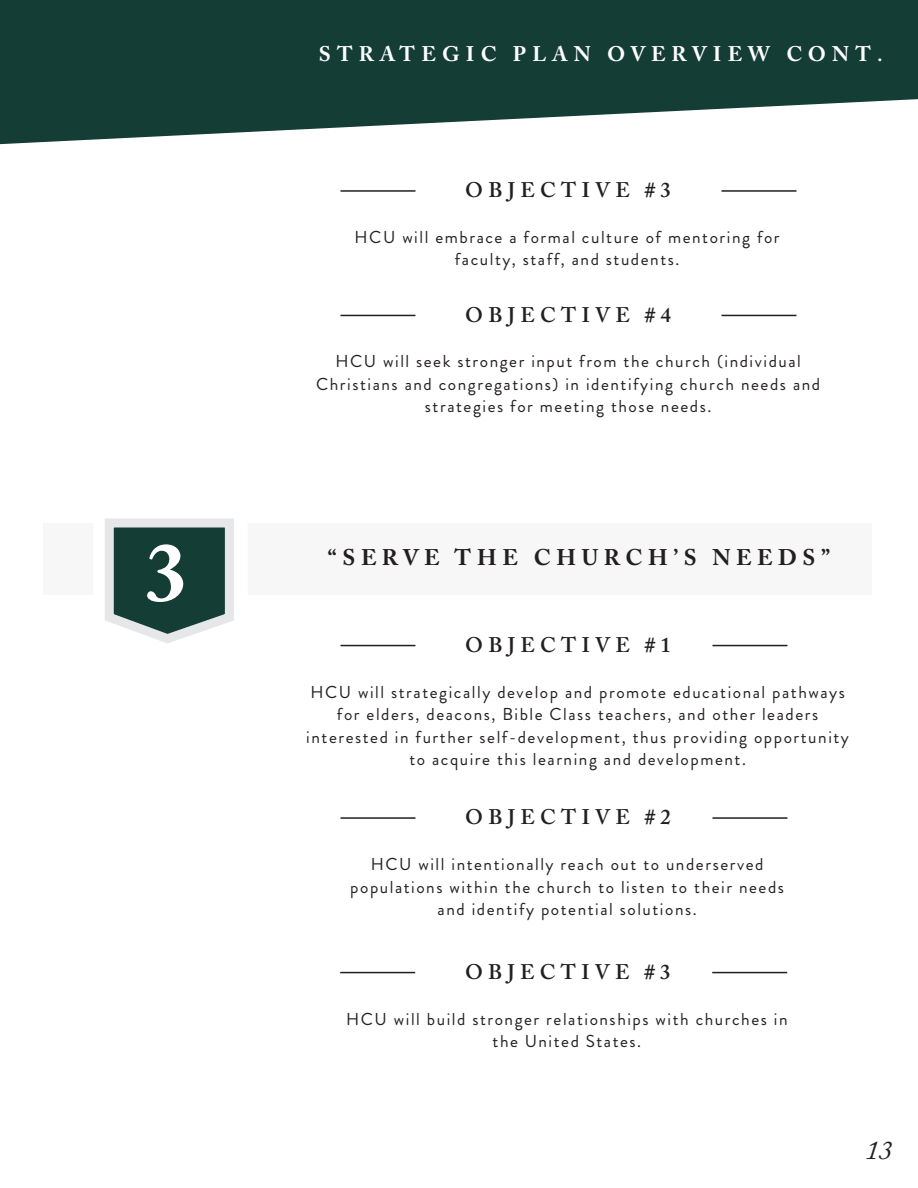
<style>
.page{position:relative;width:918px;height:1188px;background:#fff}
.page>*{position:absolute;margin:0;border:0;box-sizing:border-box;transform-origin:0 0}
.t1{font:700 82.5px "Adobe Caslon Pro";color:#fff}
.t2{font:italic 27px "Adobe Caslon Pro";color:#231f20}
.t3{font:700 22.5px "Adobe Caslon Pro";letter-spacing:.25em;color:#231f20}
.t4{font:600 21px "Adobe Caslon Pro";letter-spacing:.25em;color:#231f20}
.t5{font:700 21px "Adobe Caslon Pro";letter-spacing:.29em;color:#fff}
.t6{font:17.25px/22.5px "Brandon Grotesque";letter-spacing:.09em;color:#231f20;text-align:center}
.s1{font-weight:600}
</style>
<div class="page">
<svg style="left:0;top:0;width:918px;height:144px;fill:#143d35"></svg>
<hr style="left:340px;top:190px;width:75px;height:2px;background:#231f20">
<hr style="left:721px;top:190px;width:75px;height:2px;background:#231f20">
<hr style="left:340px;top:315px;width:75px;height:1px;background:#231f20">
<hr style="left:721px;top:315px;width:75px;height:1px;background:#231f20">
<div style="left:44px;top:524px;width:828px;height:71px;background:#f7f7f8"></div>
<hr style="left:340px;top:645px;width:75px;height:1px;background:#231f20">
<hr style="left:712px;top:645px;width:75px;height:1px;background:#231f20">
<hr style="left:340px;top:817px;width:75px;height:2px;background:#231f20">
<hr style="left:712px;top:817px;width:75px;height:2px;background:#231f20">
<svg style="left:105px;top:518px;width:129px;height:125px;background:#5c7873"></svg>
<hr style="left:340px;top:972px;width:75px;height:1px;background:#231f20">
<hr style="left:712px;top:972px;width:75px;height:1px;background:#231f20">
<p class="t1" style="left:145px;top:524px;width:43px">3</p>
<p class="t5" style="left:319px;top:41px;width:565px">STRATEGIC PLAN OVERVIEW CONT<span class="s1">.</span></p>
<p class="t4" style="left:465px;top:178px;width:207px">OBJECTIVE #3</p>
<p class="t6" style="left:355px;top:226px;width:427px">HCU will embrace a formal culture of mentoring for faculty, staff, and students.</p>
<p class="t4" style="left:465px;top:302px;width:207px">OBJECTIVE #4</p>
<p class="t6" style="left:316px;top:350px;width:506px">HCU will seek stronger input from the church (individual<br>Christians and congregations) in identifying church needs and strategies for meeting those needs.</p>
<p class="t3" style="left:328px;top:544px;width:504px">“SERVE THE CHURCH’S NEEDS”</p>
<p class="t4" style="left:465px;top:632px;width:207px">OBJECTIVE #1</p>
<p class="t6" style="left:306px;top:681px;width:544px">HCU will strategically develop and promote educational pathways for elders, deacons, Bible Class teachers, and other leaders interested in further self-development, thus providing opportunity to acquire this learning and development.</p>
<p class="t4" style="left:465px;top:805px;width:207px">OBJECTIVE #2</p>
<p class="t6" style="left:350px;top:853px;width:435px">HCU will intentionally reach out to underserved populations within the church to listen to their needs and identify potential solutions.</p>
<p class="t4" style="left:465px;top:959px;width:207px">OBJECTIVE #3</p>
<p class="t6" style="left:346px;top:1008px;width:443px">HCU will build stronger relationships with churches in the United States.</p>
<p class="t2" style="left:865px;top:1134px;width:28px">13</p>
</div>
